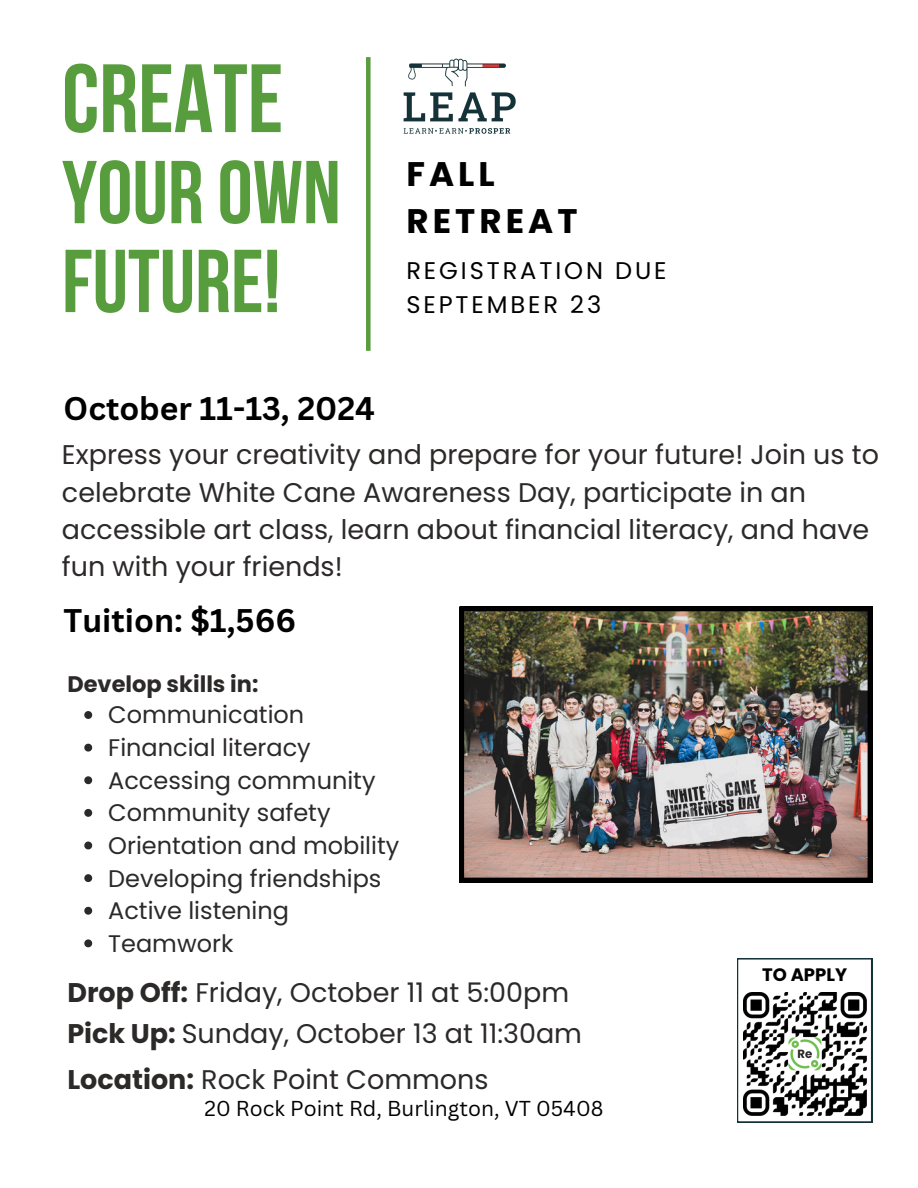
<style>
.page{position:relative;width:918px;height:1188px;background:#fff}
.page>*{position:absolute;margin:0;border:0;box-sizing:border-box;transform-origin:0 0}
.t1{font:700 96.75px "Bebas Neue";color:#589d3d}
.t2{font:700 89.1px/88.8px "Bebas Neue";color:#589d3d}
.t3{font:700 34.05px/47.2px "Poppins";letter-spacing:.12em;color:#000}
.t4{font:700 31.8px "Canva Sans";color:#000}
.t5{font:27px/37.2px "Poppins";color:#2c2929}
.t6{font:24.15px/33.8px "Poppins";letter-spacing:.12em;color:#000}
.t7{font:24px "Poppins";color:#2c2929}
.t8{font:700 22.5px "Poppins";color:#2c2929}
.t9{font:21px "Canva Sans";color:#000}
.t10{font:700 18px "Poppins";color:#000}
.s1{font-weight:700}
</style>
<div class="page">
<img style="left:460px;top:607px;width:412px;height:275px">
<svg style="left:84px;top:711px;width:8px;height:8px"></svg>
<svg style="left:84px;top:744px;width:8px;height:8px"></svg>
<svg style="left:84px;top:776px;width:8px;height:8px"></svg>
<svg style="left:84px;top:809px;width:8px;height:8px"></svg>
<svg style="left:84px;top:842px;width:8px;height:7px"></svg>
<svg style="left:84px;top:874px;width:8px;height:8px"></svg>
<svg style="left:84px;top:907px;width:8px;height:8px"></svg>
<svg style="left:84px;top:939px;width:8px;height:8px"></svg>
<div style="left:366px;top:57px;width:5px;height:294px;background:#589d3d"></div>
<img style="left:403px;top:58px;width:113px;height:76px">
<svg style="left:737px;top:958px;width:135px;height:164px"></svg>
<img style="left:743px;top:993px;width:123px;height:122px">
<h4 class="t1" style="left:62px;top:60px;width:223px">CREATE</h4>
<h4 class="t2" style="left:62px;top:157px;width:280px">YOUR OWN<br>FUTURE!</h4>
<p class="t4" style="left:64px;top:386px;width:313px">October 11-13, 2024</p>
<p class="t3" style="left:406px;top:150px;width:173px">FALL<br>RETREAT</p>
<h4 class="t6" style="left:406px;top:254px;width:262px">REGISTRATION DUE<br>SEPTEMBER 23</h4>
<p class="t5" style="left:62px;top:436px;width:819px">Express your creativity and prepare for your future! Join us to celebrate White Cane Awareness Day, participate in an accessible art class, learn about financial literacy, and have fun with your friends!</p>
<p class="t4" style="left:64px;top:598px;width:234px">Tuition: $1,566</p>
<p class="t8" style="left:67px;top:668px;width:193px">Develop skills in:</p>
<h2 class="t7" style="left:108px;top:698px;width:198px">Communication</h2>
<h5 class="t7" style="left:108px;top:731px;width:204px">Financial literacy</h5>
<h3 class="t7" style="left:108px;top:763px;width:269px">Accessing community</h3>
<h4 class="t7" style="left:108px;top:796px;width:224px">Community safety</h4>
<h3 class="t7" style="left:108px;top:829px;width:293px">Orientation and mobility</h3>
<p class="t7" style="left:108px;top:861px;width:275px">Developing friendships</p>
<h6 class="t7" style="left:108px;top:894px;width:182px">Active listening</h6>
<p class="t7" style="left:108px;top:927px;width:127px">Teamwork</p>
<p class="t5" style="left:67px;top:974px;width:503px"><span class="s1">Drop Off:</span> Friday, October 11 at 5:00pm</p>
<p class="t5" style="left:67px;top:1015px;width:516px"><span class="s1">Pick Up:</span> Sunday, October 13 at 11:30am</p>
<p class="t5" style="left:67px;top:1060px;width:423px"><span class="s1">Location:</span> Rock Point Commons</p>
<p class="t9" style="left:204px;top:1093px;width:400px">20 Rock Point Rd, Burlington, VT 05408</p>
<p class="t10" style="left:762px;top:962px;width:86px">TO APPLY</p>
</div>
